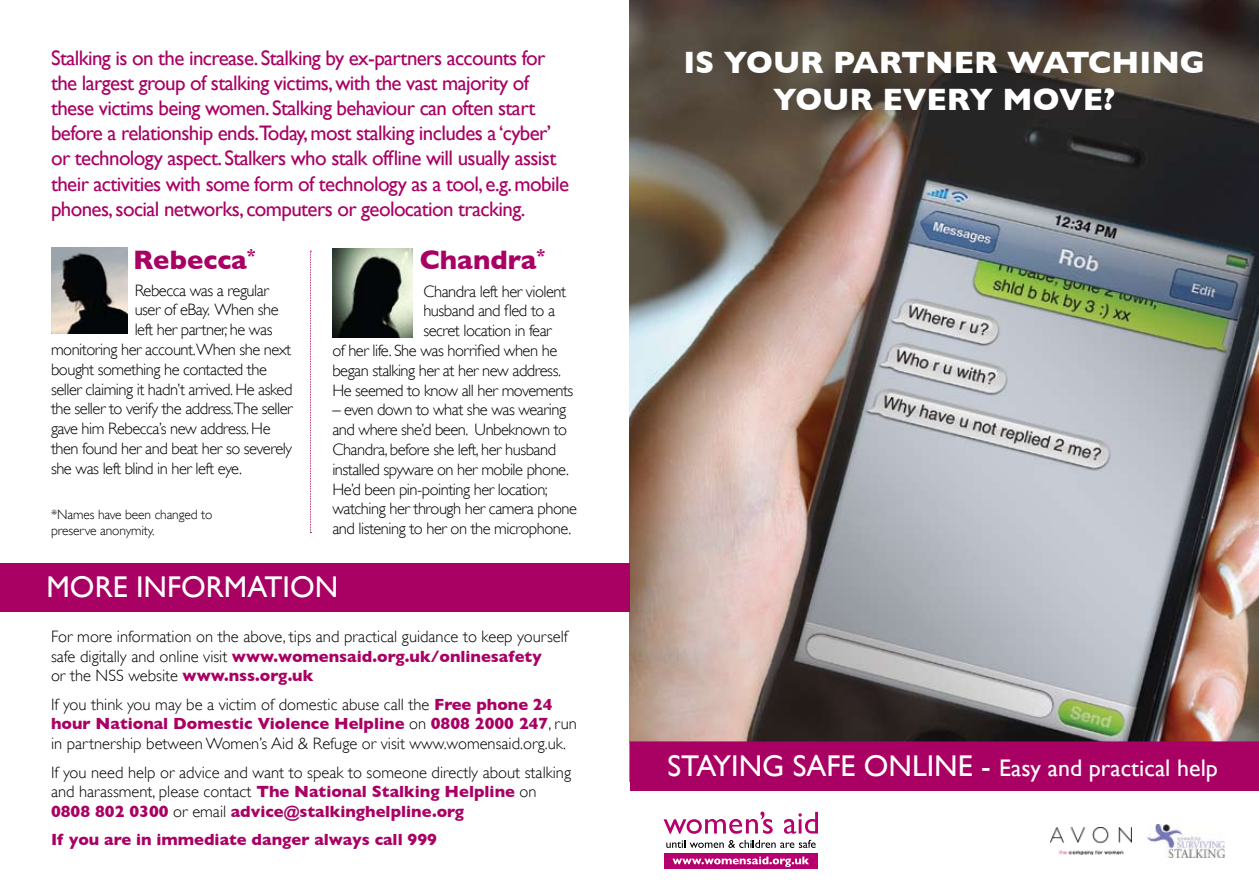
<style>
.page{position:relative;width:1259px;height:893px;background:#fff}
.page>*{position:absolute;margin:0;border:0;box-sizing:border-box;transform-origin:0 0}
.t1{font:700 31.5px/37.8px "Gill Sans";color:#fff;text-align:center}
.t2{font:30px "Gill Sans";color:#fff}
.t3{font:700 27.15px "Gill Sans";color:#a90064}
.t4{font:24px "Gill Sans";color:#fff}
.t5{font:21px/25.2px "Gill Sans";letter-spacing:-.03em;color:#a90064}
.t6{font:300 16.5px/19.8px "Gill Sans";letter-spacing:-.03em;color:#000}
.t7{font:300 16.5px/19.8px "Gill Sans";color:#000}
.t8{font:700 16.5px "Gill Sans";color:#a90064}
.t9{font:300 13.5px/16.2px "Gill Sans";letter-spacing:-.01em;color:#000}
.s1{font-weight:700;color:#a90064}
.s2{font-size:30px}
</style>
<div class="page">
<img style="left:629px;top:0;width:630px;height:782px">
<svg style="left:663px;top:811px;width:109px;height:23px"></svg>
<svg style="left:784px;top:812px;width:34px;height:22px"></svg>
<div style="left:664px;top:854px;width:153px;height:15px;background:#b6006d"></div>
<svg style="left:672px;top:856px;width:137px;height:11px"></svg>
<svg style="left:666px;top:840px;width:149px;height:8px"></svg>
<img style="left:1050px;top:827px;width:81px;height:27px">
<img style="left:1147px;top:825px;width:78px;height:32px">
<hr style="left:629px;top:741px;width:630px;height:2px;background:#a90064">
<div style="left:630px;top:742px;width:629px;height:48px;background:#a90064"></div>
<img style="left:52px;top:248px;width:75px;height:85px">
<img style="left:332px;top:248px;width:80px;height:89px">
<div style="left:0;top:564px;width:629px;height:48px;background:#a90064"></div>
<svg style="left:310px;top:251px;width:1px;height:282px"></svg>
<p class="t5" style="left:51px;top:45px;width:519px">Stalking is on the increase. Stalking by ex-partners accounts for the largest group of stalking victims, with the vast majority of these victims being women. Stalking behaviour can often start before a relationship ends.Today, most stalking includes a ‘cyber’ or technology aspect. Stalkers who stalk offline will usually assist their activities with some form of technology as a tool, e.g. mobile phones, social networks, computers or geolocation tracking.</p>
<h3 class="t3" style="left:133px;top:244px;width:124px">Rebecca<sup>*</sup></h3>
<h3 class="t3" style="left:420px;top:244px;width:127px">Chandra<sup>*</sup></h3>
<p class="t6" style="left:135px;top:280px;width:136px">Rebecca was a regular</p>
<p class="t6" style="left:135px;top:300px;width:145px">user of eBay. When she</p>
<p class="t6" style="left:135px;top:320px;width:139px">left her partner, he was</p>
<p class="t6" style="left:51px;top:340px;width:242px">monitoring her account.When she next</p>
<p class="t6" style="left:51px;top:359px;width:217px">bought something he contacted the</p>
<p class="t6" style="left:51px;top:379px;width:243px">seller claiming it hadn’t arrived. He asked</p>
<p class="t6" style="left:51px;top:399px;width:243px">the seller to verify the address.The seller</p>
<p class="t6" style="left:51px;top:419px;width:221px">gave him Rebecca’s new address. He</p>
<p class="t6" style="left:51px;top:439px;width:242px">then found her and beat her so severely</p>
<p class="t6" style="left:51px;top:458px;width:192px">she was left blind in her left eye.</p>
<p class="t9" style="left:51px;top:506px;width:163px">*Names have been changed to preserve anonymity.</p>
<p class="t6" style="left:423px;top:281px;width:144px">Chandra left her violent</p>
<p class="t6" style="left:423px;top:301px;width:133px">husband and fled to a</p>
<p class="t6" style="left:423px;top:321px;width:130px">secret location in fear</p>
<p class="t6" style="left:332px;top:341px;width:226px">of her life. She was horrified when he</p>
<p class="t6" style="left:332px;top:360px;width:230px">began stalking her at her new address.</p>
<p class="t6" style="left:332px;top:380px;width:242px">He seemed to know all her movements</p>
<p class="t6" style="left:332px;top:400px;width:246px">– even down to what she was wearing and where she’d been. Unbeknown to Chandra, before she left, her husband installed spyware on her mobile phone.<br>He’d been pin-pointing her location; watching her through her camera phone and listening to her on the microphone.</p>
<h2 class="t2" style="left:47px;top:569px;width:293px">MORE INFORMATION</h2>
<p class="t7" style="left:51px;top:626px;width:518px">For more information on the above, tips and practical guidance to keep yourself safe digitally and online visit <span class="s1">www.womensaid.org.uk/onlinesafety<br></span>or the NSS website <span class="s1">www.nss.org.uk</span></p>
<p class="t7" style="left:51px;top:694px;width:527px">If you think you may be a victim of domestic abuse call the <span class="s1">Free phone 24 hour N ational Domestic Violence H elpline</span> on <span class="s1">0808 2000 247</span>, run in partnership between Women’s Aid &amp; Refuge or visit www.womensaid.org.uk.</p>
<p class="t7" style="left:51px;top:762px;width:521px">If you need help or advice and want to speak to someone directly about stalking and harassment, please contact <span class="s1">The N ational Stalking H elpline</span> on<br><span class="s1">0808 802 0300</span> or email <span class="s1">advice@stalkinghelpline.org</span></p>
<p class="t8" style="left:51px;top:830px;width:387px">If you are in immediate danger always call 999</p>
<h1 class="t1" style="left:683px;top:43px;width:523px">Is your partner watchi ng your every move?</h1>
<h3 class="t4" style="left:667px;top:754px;width:552px"><span class="s2">STAYING SAFE ONLINE -</span> Easy and practical help</h3>
</div>
